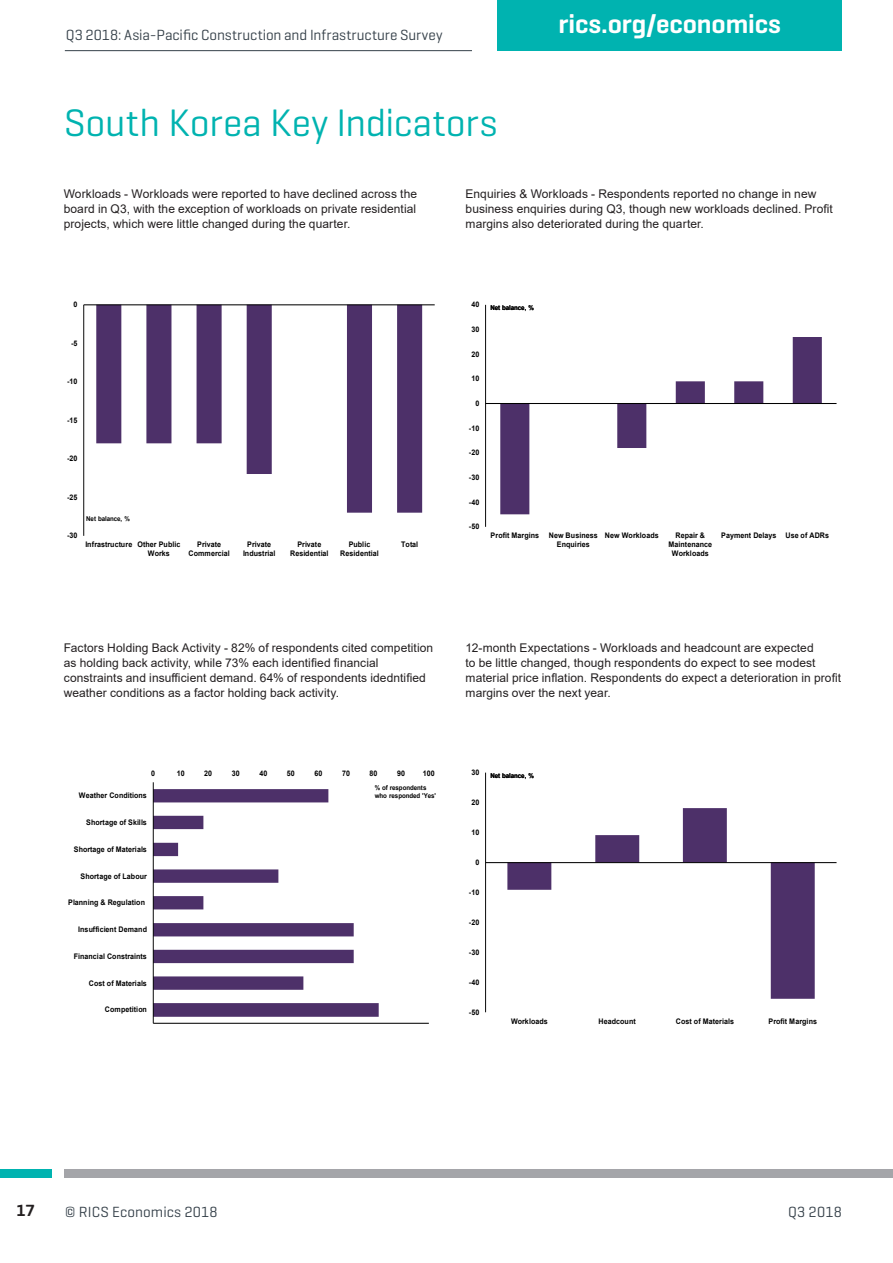
<style>
.page{position:relative;width:893px;height:1263px;background:#fff}
.page>*{position:absolute;margin:0;border:0;box-sizing:border-box;transform-origin:0 0}
.Main_Header{font:39px "Geogrotesque";color:#00b3b0}
.t1{font:600 27px "Geogrotesque";letter-spacing:-.005em;color:#fff}
.t2{font:600 16.5px "Geogrotesque";color:#231f20}
.t3{font:15px "Geogrotesque";letter-spacing:.005em;color:#36414a}
.Chart_description_te{font:12px/15px "Arial";letter-spacing:.005em;color:#231f20}
.t4{font:700 7.65px/9px "Arial";letter-spacing:.01em;color:#000;text-align:center;scale:.93 1}
.t5{font:700 6.6px/7.6px "Arial";letter-spacing:-.01em;color:#000;scale:.93 1}
</style>
<div class="page">
<div style="left:497px;top:0;width:345px;height:51px;background:#00b3b0"></div>
<hr style="left:65px;top:50px;width:407px;height:1px;background:#36414a">
<div style="left:0;top:1169px;width:51px;height:9px;background:#00b3b0"></div>
<div style="left:64px;top:1169px;width:829px;height:9px;background:#a4a5a9"></div>
<svg style="left:96px;top:306px;width:326px;height:207px"></svg>
<hr style="left:83px;top:305px;width:1px;height:231px;background:#000">
<hr style="left:84px;top:305px;width:351px;height:1px;background:#000">
<svg style="left:154px;top:789px;width:225px;height:228px"></svg>
<hr style="left:153px;top:1023px;width:276px;height:1px;background:#000">
<hr style="left:153px;top:782px;width:1px;height:241px;background:#000">
<svg style="left:500px;top:337px;width:322px;height:177px"></svg>
<hr style="left:485px;top:305px;width:1px;height:222px;background:#000">
<hr style="left:486px;top:403px;width:350px;height:1px;background:#000">
<svg style="left:507px;top:808px;width:308px;height:191px"></svg>
<hr style="left:485px;top:773px;width:1px;height:239px;background:#000">
<hr style="left:486px;top:862px;width:350px;height:1px;background:#000">
<p class="t3" style="left:66px;top:25px;width:378px">Q3 2018: Asia-Pacific Construction and Infrastructure Survey</p>
<p class="Main_Header" style="left:64px;top:98px;width:435px">South Korea Key Indicators</p>
<h2 class="t1" style="left:559px;top:7px;width:224px">rics.org/economics</h2>
<p class="Chart_description_te" style="left:64px;top:187px;width:355px;text-align:justify">Workloads - Workloads were reported to have declined across the board in Q3, with the exception of workloads on private residential projects, which were little changed during the quarter.</p>
<p class="t4" style="left:74px;top:300px;width:6px">0</p>
<p class="t4" style="left:71px;top:339px;width:8px">-5</p>
<p class="t4" style="left:67px;top:377px;width:13px">-10</p>
<p class="t4" style="left:67px;top:416px;width:13px">-15</p>
<p class="t4" style="left:67px;top:454px;width:13px">-20</p>
<p class="t4" style="left:67px;top:492px;width:13px">-25</p>
<p class="t4" style="left:67px;top:531px;width:13px">-30</p>
<p class="t5" style="left:86px;top:515px;width:48px">Net balance, %</p>
<p class="t4" style="left:148px;top:540px;width:36px;text-align:left;text-indent:-63px">Infrastructure Other Public<br>Works</p>
<p class="t4" style="left:188px;top:540px;width:46px">Private<br>Commercial</p>
<p class="t4" style="left:243px;top:540px;width:37px">Private<br>Industrial</p>
<p class="t4" style="left:290px;top:540px;width:43px">Private<br>Residential</p>
<p class="t4" style="left:340px;top:540px;width:43px">Public<br>Residential</p>
<p class="t4" style="left:401px;top:540px;width:20px">Total</p>
<p class="Chart_description_te" style="left:466px;top:187px;width:369px">Enquiries &amp; Workloads - Respondents reported no change in new business enquiries during Q3, though new workloads declined. Profit margins also deteriorated during the quarter.</p>
<p class="t4" style="left:471px;top:300px;width:10px">40</p>
<p class="t4" style="left:471px;top:325px;width:10px">30</p>
<p class="t4" style="left:471px;top:349px;width:10px">20</p>
<p class="t4" style="left:471px;top:374px;width:10px">10</p>
<p class="t4" style="left:475px;top:399px;width:6px">0</p>
<p class="t4" style="left:469px;top:423px;width:13px">-10</p>
<p class="t4" style="left:469px;top:448px;width:13px">-20</p>
<p class="t4" style="left:469px;top:473px;width:13px">-30</p>
<p class="t4" style="left:469px;top:497px;width:13px">-40</p>
<p class="t4" style="left:469px;top:522px;width:13px">-50</p>
<p class="t5" style="left:490px;top:304px;width:48px">Net balance, %</p>
<p class="t4" style="left:491px;top:531px;width:54px">Profit Margins</p>
<p class="t4" style="left:549px;top:531px;width:54px">New Business<br>Enquiries</p>
<p class="t4" style="left:605px;top:531px;width:59px">New Workloads</p>
<p class="t4" style="left:668px;top:531px;width:48px">Repair &amp;<br>Maintenance<br>Workloads</p>
<p class="t4" style="left:721px;top:531px;width:118px">Payment Delays Use of ADRs</p>
<p class="Chart_description_te" style="left:64px;top:640px;width:371px">Factors Holding Back Activity - 82% of respondents cited competition as holding back activity, while 73% each identified financial constraints and insufficient demand. 64% of respondents idedntified weather conditions as a factor holding back activity.</p>
<p class="t4" style="left:151px;top:768px;width:6px">0</p>
<p class="t4" style="left:177px;top:768px;width:10px">10</p>
<p class="t4" style="left:204px;top:768px;width:10px">20</p>
<p class="t4" style="left:232px;top:768px;width:10px">30</p>
<p class="t4" style="left:259px;top:768px;width:10px">40</p>
<p class="t4" style="left:287px;top:768px;width:10px">50</p>
<p class="t4" style="left:314px;top:768px;width:10px">60</p>
<p class="t4" style="left:342px;top:768px;width:10px">70</p>
<p class="t4" style="left:370px;top:768px;width:10px">80</p>
<p class="t4" style="left:397px;top:768px;width:10px">90</p>
<p class="t4" style="left:423px;top:768px;width:14px">100</p>
<p class="t4" style="left:79px;top:791px;width:74px">Weather Conditions</p>
<p class="t5" style="left:375px;top:784px;width:67px">% of respondents who responded 'Yes'</p>
<p class="t4" style="left:86px;top:818px;width:67px">Shortage of Skills</p>
<p class="t4" style="left:74px;top:845px;width:80px">Shortage of Materials</p>
<p class="t4" style="left:81px;top:871px;width:73px">Shortage of Labour</p>
<p class="t4" style="left:68px;top:898px;width:84px">Planning &amp; Regulation</p>
<p class="t4" style="left:78px;top:925px;width:76px">Insufficient Demand</p>
<p class="t4" style="left:74px;top:952px;width:80px">Financial Constraints</p>
<p class="t4" style="left:89px;top:978px;width:64px">Cost of Materials</p>
<p class="t4" style="left:105px;top:1005px;width:47px">Competition</p>
<p class="Chart_description_te" style="left:466px;top:640px;width:377px">12-month Expectations - Workloads and headcount are expected<br>to be little changed, though respondents do expect to see modest material price inflation. Respondents do expect a deterioration in profit margins over the next year.</p>
<p class="t4" style="left:471px;top:768px;width:10px">30</p>
<p class="t4" style="left:471px;top:798px;width:10px">20</p>
<p class="t4" style="left:471px;top:828px;width:10px">10</p>
<p class="t4" style="left:475px;top:858px;width:6px">0</p>
<p class="t4" style="left:469px;top:888px;width:13px">-10</p>
<p class="t4" style="left:469px;top:918px;width:13px">-20</p>
<p class="t4" style="left:469px;top:948px;width:13px">-30</p>
<p class="t4" style="left:469px;top:978px;width:13px">-40</p>
<p class="t4" style="left:469px;top:1008px;width:13px">-50</p>
<p class="t5" style="left:490px;top:772px;width:48px">Net balance, %</p>
<p class="t4" style="left:511px;top:1017px;width:41px">Workloads</p>
<p class="t4" style="left:599px;top:1017px;width:42px">Headcount</p>
<p class="t4" style="left:676px;top:1017px;width:64px">Cost of Materials</p>
<p class="t4" style="left:768px;top:1017px;width:54px">Profit Margins</p>
<h3 class="t2" style="left:16px;top:1200px;width:20px">17</h3>
<p class="t3" style="left:65px;top:1202px;width:154px">© RICS Economics 2018</p>
<p class="t3" style="left:788px;top:1202px;width:55px">Q3 2018</p>
</div>
